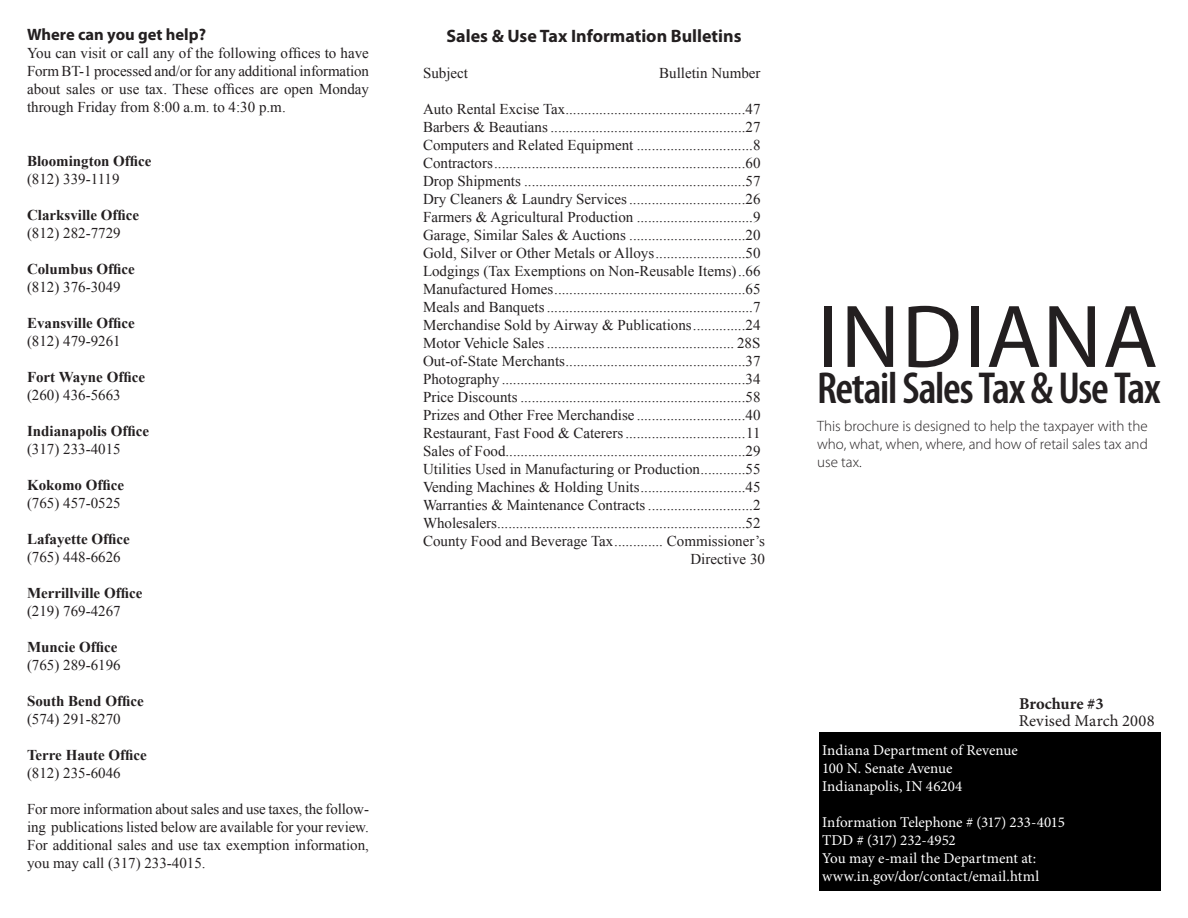
<style>
.page{position:relative;width:1188px;height:918px;background:#fff}
.page>*{position:absolute;margin:0;border:0;box-sizing:border-box;transform-origin:0 0}
.t1{font:90px "Myriad Pro";letter-spacing:.015em;color:#231f20}
.t2{font:600 condensed 45px "Myriad Pro";letter-spacing:-.03em;color:#231f20}
.t3{font:700 18px "Myriad Pro";color:#231f20}
.t4{font:700 16.5px "Myriad Pro";color:#231f20}
.t5{font:16.5px "Minion Pro";letter-spacing:.005em;color:#231f20}
.t6{font:700 16.5px "Minion Pro";letter-spacing:-.005em;color:#231f20}
.t7{font:15px/18px "Times New Roman";color:#231f20;text-align:justify}
.t8{font:700 15px "Times New Roman";color:#231f20}
.t9{font:15px "Minion Pro";color:#fff}
.t10{font:300 15px/18px "Myriad Pro";color:#231f20;text-align:justify}
</style>
<div class="page">
<div style="left:819px;top:732px;width:342px;height:159px;background:#000"></div>
<p class="t4" style="left:27px;top:24px;width:181px">Where can you get help?</p>
<p class="t7" style="left:27px;top:44px;width:344px">You can visit or call any of the following offices to have Form BT-1 processed and/or for any additional information about sales or use tax. These offices are open Monday through Friday from 8:00 a.m. to 4:30 p.m.</p>
<p class="t8" style="left:27px;top:151px;width:126px">Bloomington Office</p>
<p class="t7" style="left:27px;top:170px;width:94px">(812) 339-1119</p>
<p class="t8" style="left:27px;top:205px;width:114px">Clarksville Office</p>
<p class="t7" style="left:27px;top:224px;width:95px">(812) 282-7729</p>
<p class="t8" style="left:27px;top:259px;width:109px">Columbus Office</p>
<p class="t7" style="left:27px;top:278px;width:95px">(812) 376-3049</p>
<p class="t8" style="left:27px;top:313px;width:109px">Evansville Office</p>
<p class="t7" style="left:27px;top:332px;width:95px">(812) 479-9261</p>
<p class="t8" style="left:27px;top:367px;width:120px">Fort Wayne Office</p>
<p class="t7" style="left:27px;top:386px;width:95px">(260) 436-5663</p>
<p class="t8" style="left:27px;top:421px;width:124px">Indianapolis Office</p>
<p class="t7" style="left:27px;top:440px;width:95px">(317) 233-4015</p>
<p class="t8" style="left:27px;top:475px;width:99px">Kokomo Office</p>
<p class="t7" style="left:27px;top:494px;width:95px">(765) 457-0525</p>
<p class="t8" style="left:27px;top:529px;width:104px">Lafayette Office</p>
<p class="t7" style="left:27px;top:548px;width:95px">(765) 448-6626</p>
<p class="t8" style="left:27px;top:583px;width:117px">Merrillville Office</p>
<p class="t7" style="left:27px;top:602px;width:95px">(219) 769-4267</p>
<p class="t8" style="left:27px;top:637px;width:92px">Muncie Office</p>
<p class="t7" style="left:27px;top:656px;width:95px">(765) 289-6196</p>
<p class="t8" style="left:27px;top:691px;width:118px">South Bend Office</p>
<p class="t7" style="left:27px;top:710px;width:95px">(574) 291-8270</p>
<p class="t8" style="left:27px;top:745px;width:121px">Terre Haute Office</p>
<p class="t7" style="left:27px;top:764px;width:95px">(812) 235-6046</p>
<p class="t7" style="left:27px;top:800px;width:343px">For more information about sales and use taxes, the follow&shy;ing publications listed below are available for your review.<br>For additional sales and use tax exemption information, you may call (317) 233-4015.</p>
<p class="t3" style="left:446px;top:24px;width:297px">Sales &amp; Use Tax Information Bulletins</p>
<p class="t7" style="left:423px;top:63px;width:47px">Subject</p>
<p class="t7" style="left:659px;top:63px;width:103px">Bulletin Number</p>
<p class="t7" style="left:423px;top:99px;width:339px">Auto Rental Excise Tax................................................47</p>
<p class="t7" style="left:423px;top:117px;width:339px">Barbers &amp; Beautians ....................................................27</p>
<p class="t7" style="left:423px;top:135px;width:339px">Computers and Related Equipment ...............................8</p>
<p class="t7" style="left:423px;top:153px;width:339px">Contractors...................................................................60</p>
<p class="t7" style="left:423px;top:171px;width:339px">Drop Shipments ...........................................................57</p>
<p class="t7" style="left:423px;top:189px;width:339px">Dry Cleaners &amp; Laundry Services...............................26</p>
<p class="t7" style="left:423px;top:207px;width:339px">Farmers &amp; Agricultural Production ...............................9</p>
<p class="t7" style="left:423px;top:225px;width:339px">Garage, Similar Sales &amp; Auctions ...............................20</p>
<p class="t7" style="left:423px;top:243px;width:339px">Gold, Silver or Other Metals or Alloys........................50</p>
<p class="t7" style="left:423px;top:261px;width:339px">Lodgings (Tax Exemptions on Non-Reusable Items)..66</p>
<p class="t7" style="left:423px;top:279px;width:339px">Manufactured Homes...................................................65</p>
<p class="t7" style="left:423px;top:297px;width:339px">Meals and Banquets.......................................................7</p>
<p class="t7" style="left:423px;top:315px;width:339px">Merchandise Sold by Airway &amp; Publications..............24</p>
<p class="t7" style="left:423px;top:333px;width:339px">Motor Vehicle Sales .................................................. 28S</p>
<p class="t7" style="left:423px;top:351px;width:339px">Out-of-State Merchants................................................37</p>
<p class="t7" style="left:423px;top:369px;width:339px">Photography .................................................................34</p>
<p class="t7" style="left:423px;top:387px;width:339px">Price Discounts ............................................................58</p>
<p class="t7" style="left:423px;top:405px;width:339px">Prizes and Other Free Merchandise .............................40</p>
<p class="t7" style="left:423px;top:423px;width:339px">Restaurant, Fast Food &amp; Caterers................................11</p>
<p class="t7" style="left:423px;top:441px;width:339px">Sales of Food................................................................29</p>
<p class="t7" style="left:423px;top:459px;width:339px">Utilities Used in Manufacturing or Production............55</p>
<p class="t7" style="left:423px;top:477px;width:339px">Vending Machines &amp; Holding Units............................45</p>
<p class="t7" style="left:423px;top:495px;width:339px">Warranties &amp; Maintenance Contracts ............................2</p>
<p class="t7" style="left:423px;top:513px;width:339px">Wholesalers..................................................................52</p>
<p class="t7" style="left:423px;top:531px;width:344px;text-align:right">County Food and Beverage Tax............. Commissioner’s<br>Directive 30</p>
<p class="t1" style="left:818px;top:281px;width:342px">INDIANA</p>
<p class="t2" style="left:817px;top:361px;width:345px">Retail Sales Tax &amp; Use Tax</p>
<p class="t10" style="left:817px;top:417px;width:332px">This brochure is designed to help the taxpayer with the who, what, when, where, and how of retail sales tax and use tax.</p>
<p class="t6" style="left:1019px;top:692px;width:86px">Brochure #3</p>
<p class="t5" style="left:1019px;top:710px;width:137px">Revised March 2008</p>
<p class="t9" style="left:822px;top:740px;width:197px">Indiana Department of Revenue</p>
<p class="t9" style="left:822px;top:758px;width:132px">100 N. Senate Avenue</p>
<p class="t9" style="left:822px;top:776px;width:142px">Indianapolis, IN 46204</p>
<p class="t9" style="left:822px;top:812px;width:244px">Information Telephone # (317) 233-4015</p>
<p class="t9" style="left:822px;top:830px;width:135px">TDD # (317) 232-4952</p>
<p class="t9" style="left:822px;top:848px;width:216px">You may e-mail the Department at:</p>
<p class="t9" style="left:822px;top:866px;width:219px">www.in.gov/dor/contact/email.html</p>
</div>
